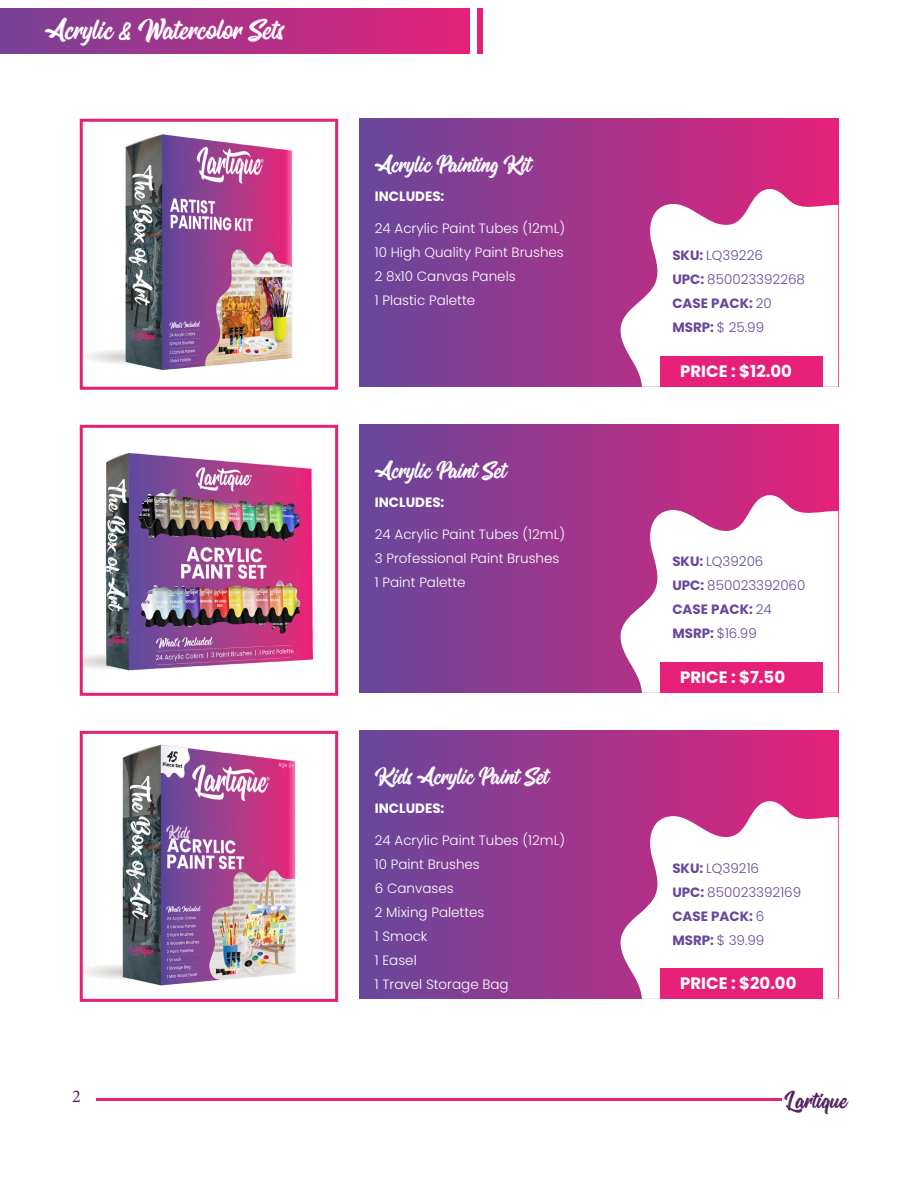
<style>
.page{position:relative;width:918px;height:1188px;background:#fff}
.page>*{position:absolute;margin:0;border:0;box-sizing:border-box;transform-origin:0 0}
.t1{font:36px "Oraqle Script";color:#fff}
.t2{font:30px "Oraqle Script";color:#fff}
.t3{font:30px "Oraqle Script";color:#51205d}
.t4{font:18px "Minion Pro";color:#51205d}
.t5{font:700 16.5px "Poppins";color:#fff}
.t6{font:300 13.5px "Poppins";color:#fff}
.t7{font:300 13.5px "Poppins";color:#67479b}
.t8{font:700 13.5px "Poppins";color:#67479b}
.t9{font:700 13.5px "Poppins";color:#fff}
.s1{font-weight:700}
.s2{font-weight:300}
</style>
<div class="page">
<hr style="left:96px;top:1099px;width:685px;height:2px;background:#e62079">
<div style="left:0;top:8px;width:470px;height:46px;background:linear-gradient(to right,#774297,#e52079)"></div>
<div style="left:477px;top:8px;width:5px;height:46px;background:#e62079"></div>
<div style="left:360px;top:119px;width:478px;height:268px;background:linear-gradient(to right,#67479b,#e52079)"></div>
<div style="left:360px;top:425px;width:478px;height:268px;background:linear-gradient(to right,#67479b,#e52079)"></div>
<div style="left:360px;top:731px;width:478px;height:268px;background:linear-gradient(to right,#67479b,#e52079)"></div>
<img style="left:87px;top:134px;width:206px;height:237px">
<div style="left:80px;top:119px;width:258px;height:271px;border:3px solid #e62079"></div>
<img style="left:84px;top:452px;width:229px;height:219px">
<div style="left:80px;top:425px;width:258px;height:271px;border:3px solid #e62079"></div>
<img style="left:84px;top:744px;width:212px;height:242px">
<div style="left:80px;top:731px;width:258px;height:271px;border:3px solid #e62079"></div>
<svg style="left:617px;top:188px;width:221px;height:199px"></svg>
<svg style="left:617px;top:495px;width:221px;height:198px"></svg>
<svg style="left:617px;top:801px;width:221px;height:198px"></svg>
<div style="left:661px;top:356px;width:162px;height:31px;background:#e62079"></div>
<div style="left:661px;top:662px;width:162px;height:31px;background:#e62079"></div>
<div style="left:661px;top:968px;width:162px;height:31px;background:#e62079"></div>
<p class="t1" style="left:45px;top:12px;width:240px">Acrylic &amp; Watercolor Sets</p>
<p class="t2" style="left:375px;top:149px;width:157px">Acrylic Painting Kit</p>
<p class="t9" style="left:375px;top:189px;width:71px">INCLUDES:</p>
<p class="t6" style="left:375px;top:220px;width:192px">24 Acrylic Paint Tubes (12mL)</p>
<p class="t6" style="left:375px;top:244px;width:190px">10 High Quality Paint Brushes</p>
<p class="t6" style="left:375px;top:268px;width:142px">2 8x10 Canvas Panels</p>
<p class="t6" style="left:375px;top:292px;width:102px">1 Plastic Palette</p>
<p class="t2" style="left:375px;top:455px;width:132px">Acrylic Paint Set</p>
<p class="t9" style="left:375px;top:495px;width:71px">INCLUDES:</p>
<p class="t6" style="left:375px;top:526px;width:192px">24 Acrylic Paint Tubes (12mL)</p>
<p class="t6" style="left:375px;top:550px;width:186px">3 Professional Paint Brushes</p>
<p class="t6" style="left:375px;top:574px;width:92px">1 Paint Palette</p>
<p class="t2" style="left:375px;top:762px;width:175px">Kids Acrylic Paint Set</p>
<p class="t9" style="left:375px;top:801px;width:71px">INCLUDES:</p>
<p class="t6" style="left:375px;top:832px;width:192px">24 Acrylic Paint Tubes (12mL)</p>
<p class="t6" style="left:375px;top:856px;width:107px">10 Paint Brushes</p>
<p class="t6" style="left:375px;top:880px;width:80px">6 Canvases</p>
<p class="t6" style="left:375px;top:904px;width:111px">2 Mixing Palettes</p>
<p class="t6" style="left:375px;top:928px;width:54px">1 Smock</p>
<p class="t6" style="left:375px;top:952px;width:43px">1 Easel</p>
<p class="t6" style="left:375px;top:976px;width:135px">1 Travel Storage Bag</p>
<p class="t7" style="left:672px;top:248px;width:92px"><span class="s1">SKU:</span> LQ39226</p>
<p class="t7" style="left:672px;top:272px;width:134px"><span class="s1">UPC:</span> 850023392268</p>
<p class="t8" style="left:672px;top:296px;width:101px">CASE PACK: <span class="s2">20</span></p>
<p class="t7" style="left:672px;top:320px;width:93px"><span class="s1">MSRP:</span> $ 25.99</p>
<p class="t5" style="left:680px;top:362px;width:113px">PRICE : $12.00</p>
<p class="t7" style="left:672px;top:554px;width:93px"><span class="s1">SKU:</span> LQ39206</p>
<p class="t7" style="left:672px;top:578px;width:135px"><span class="s1">UPC:</span> 850023392060</p>
<p class="t8" style="left:672px;top:602px;width:101px">CASE PACK: <span class="s2">24</span></p>
<p class="t7" style="left:672px;top:626px;width:86px"><span class="s1">MSRP:</span> $16.99</p>
<p class="t5" style="left:680px;top:668px;width:106px">PRICE : $7.50</p>
<p class="t7" style="left:672px;top:860px;width:88px"><span class="s1">SKU:</span> LQ39216</p>
<p class="t7" style="left:672px;top:884px;width:130px"><span class="s1">UPC:</span> 850023392169</p>
<p class="t8" style="left:672px;top:908px;width:93px">CASE PACK: <span class="s2">6</span></p>
<p class="t7" style="left:672px;top:932px;width:94px"><span class="s1">MSRP:</span> $ 39.99</p>
<p class="t5" style="left:680px;top:974px;width:118px">PRICE : $20.00</p>
<h3 class="t4" style="left:72px;top:1084px;width:10px">2</h3>
<h2 class="t3" style="left:784px;top:1085px;width:64px">Lartique</h2>
</div>
